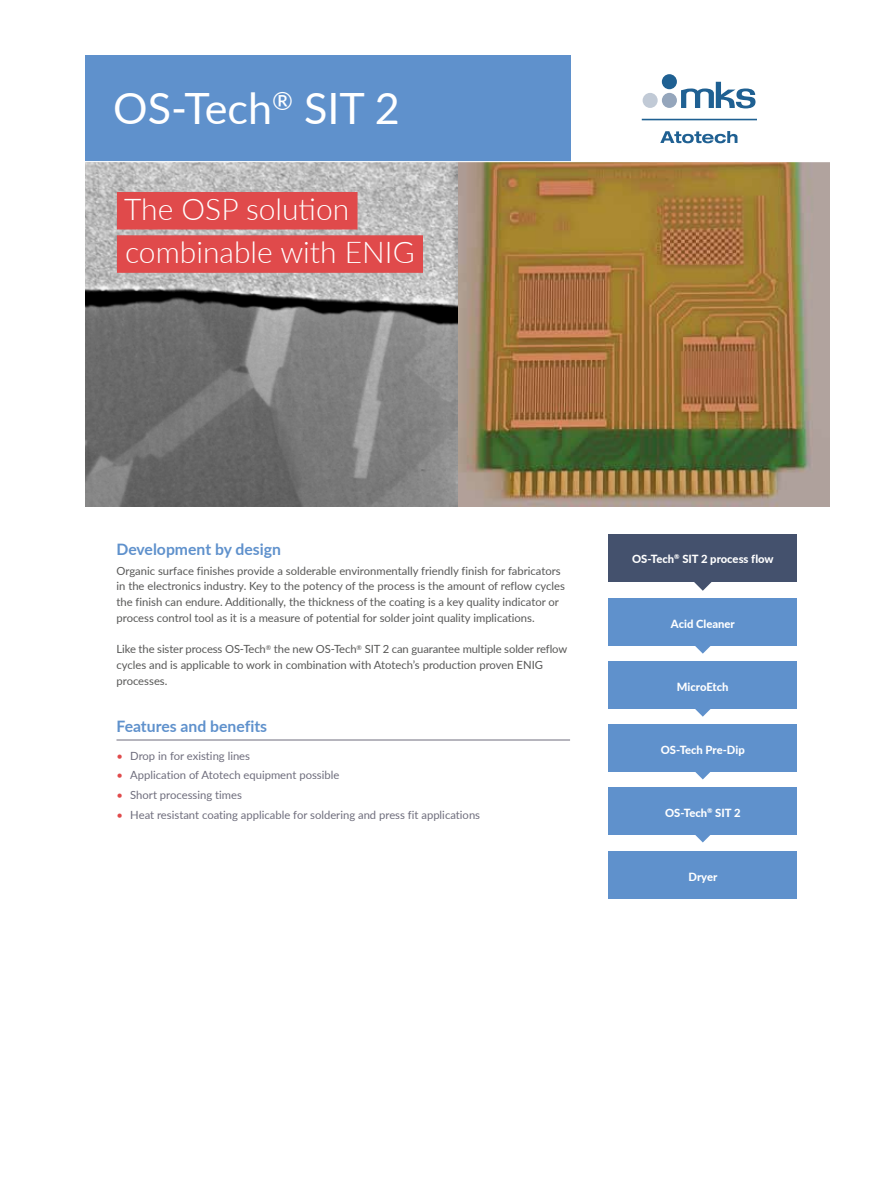
<style>
.page{position:relative;width:893px;height:1191px;background:#fff}
.page>*{position:absolute;margin:0;border:0;box-sizing:border-box;transform-origin:0 0}
.t1{font:43.2px "Lato";color:#fff}
.t2{font:300 30px/43.3px "Lato";color:#fff}
.t3{font:700 15.75px "Lato";color:#5f91cc}
.t4{font:11.25px/15.8px "Lato";color:#575756}
.t5{font:11.25px "Lato";color:#6e6d7c}
.t6{font:900 11.25px "Lato";color:#fff}
.s1{color:#e04a4b}
</style>
<div class="page">
<img style="left:457px;top:162px;width:372px;height:344px">
<svg style="left:85px;top:162px;width:372px;height:344px;background:#878787"></svg>
<div style="left:85px;top:55px;width:485px;height:107px;background:#5f91cc"></div>
<hr style="left:85px;top:161px;width:744px;height:1px;background:#fff">
<div style="left:117px;top:192px;width:240px;height:37px;background:#e04a4b"></div>
<div style="left:117px;top:235px;width:306px;height:38px;background:#e04a4b"></div>
<svg style="left:677px;top:581px;width:51px;height:10px"></svg>
<div style="left:608px;top:534px;width:189px;height:47px;background:#44516d"></div>
<svg style="left:695px;top:646px;width:16px;height:7px"></svg>
<div style="left:608px;top:598px;width:189px;height:48px;background:#5f91cc"></div>
<svg style="left:695px;top:709px;width:16px;height:7px"></svg>
<div style="left:608px;top:661px;width:189px;height:48px;background:#5f91cc"></div>
<svg style="left:677px;top:771px;width:51px;height:8px"></svg>
<div style="left:608px;top:724px;width:189px;height:47px;background:#5f91cc"></div>
<svg style="left:677px;top:834px;width:51px;height:8px"></svg>
<div style="left:608px;top:787px;width:189px;height:47px;background:#5f91cc"></div>
<div style="left:608px;top:851px;width:189px;height:48px;background:#5f91cc"></div>
<hr style="left:116px;top:739px;width:454px;height:1px;background:#6e6d7c">
<hr style="left:642px;top:119px;width:115px;height:1px;background:#1f6092">
<svg style="left:660px;top:131px;width:77px;height:12px"></svg>
<div style="left:662px;top:74px;width:15px;height:15px;background:#1f6092;border-radius:50%"></div>
<div style="left:662px;top:93px;width:15px;height:15px;background:#95a6bc;border-radius:50%"></div>
<div style="left:643px;top:93px;width:15px;height:15px;background:#c1cad6;border-radius:50%"></div>
<svg style="left:681px;top:82px;width:74px;height:26px"></svg>
<h1 class="t1" style="left:113px;top:78px;width:288px">OS-Tech<sup>®</sup> SIT 2</h1>
<h2 class="t2" style="left:124px;top:186px;width:292px">The OSP solution combinable with ENIG</h2>
<h3 class="t3" style="left:116px;top:537px;width:166px">Development by design</h3>
<p class="t4" style="left:116px;top:562px;width:450px">Organic surface finishes provide a solderable environmentally friendly finish for fabricators in the electronics industry. Key to the potency of the process is the amount of reflow cycles the finish can endure. Additionally, the thickness of the coating is a key quality indicator or process control tool as it is a measure of potential for solder joint quality implications.</p>
<p class="t4" style="left:116px;top:641px;width:452px">Like the sister process OS-Tech<sup>®</sup> the new OS-Tech<sup>®</sup> SIT 2 can guarantee multiple solder reflow cycles and is applicable to work in combination with Atotech’s production proven ENIG processes.</p>
<h3 class="t3" style="left:116px;top:715px;width:152px">Features and benefits</h3>
<p class="t5" style="left:116px;top:747px;width:135px"><span class="s1">•</span> Drop in for existing lines</p>
<p class="t5" style="left:116px;top:767px;width:224px"><span class="s1">•</span> Application of Atotech equipment possible</p>
<p class="t5" style="left:116px;top:787px;width:127px"><span class="s1">•</span> Short processing times</p>
<p class="t5" style="left:116px;top:806px;width:365px"><span class="s1">•</span> Heat resistant coating applicable for soldering and press fit applications</p>
<p class="t6" style="left:632px;top:551px;width:143px">OS-Tech<sup>®</sup> SIT 2 process flow</p>
<p class="t6" style="left:671px;top:615px;width:65px">Acid Cleaner</p>
<p class="t6" style="left:677px;top:678px;width:53px">MicroEtch</p>
<p class="t6" style="left:661px;top:741px;width:85px">OS-Tech Pre-Dip</p>
<p class="t6" style="left:665px;top:804px;width:77px">OS-Tech<sup>®</sup> SIT 2</p>
<p class="t6" style="left:688px;top:868px;width:30px">Dryer</p>
</div>
